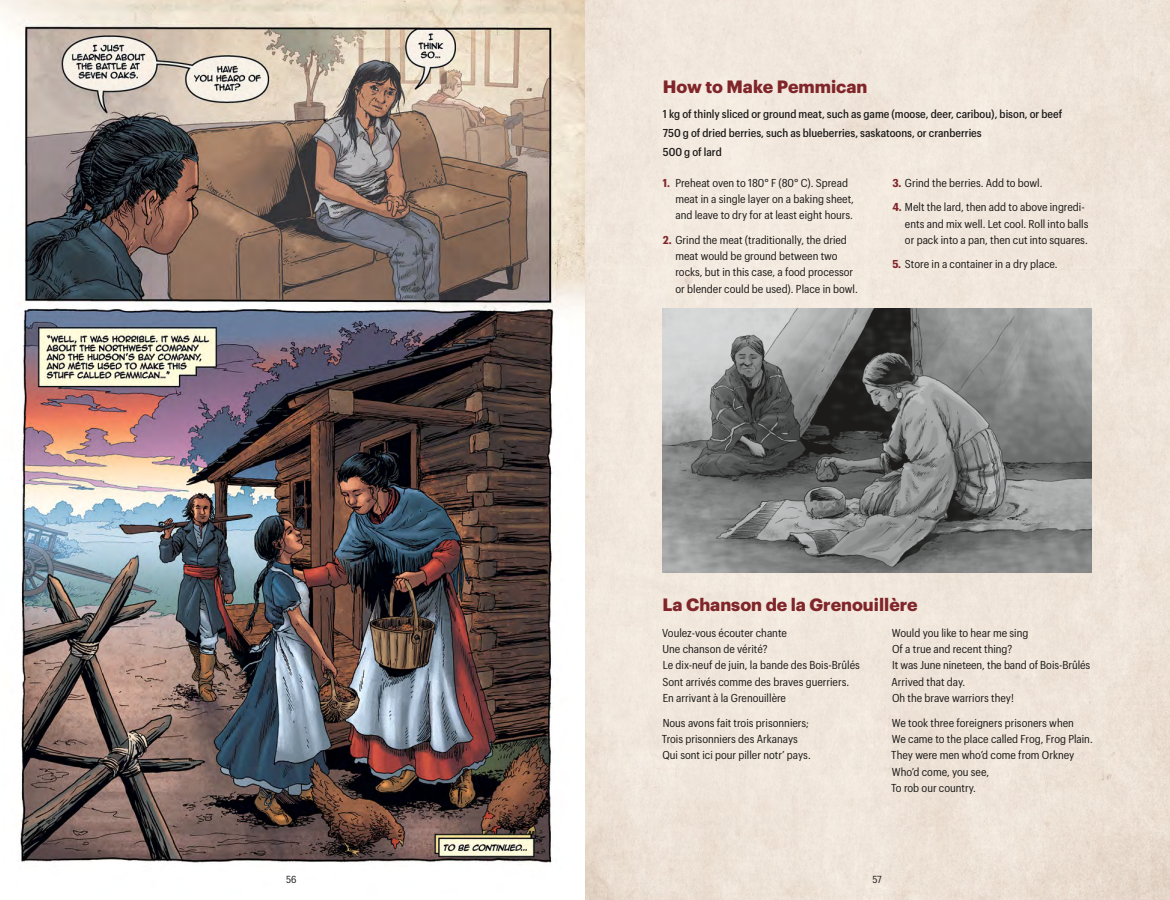
<style>
.page{position:relative;width:1170px;height:900px;background:#fff}
.page>*{position:absolute;margin:0;border:0;box-sizing:border-box;transform-origin:0 0}
.t1{font:700 17.5px "Graphik";color:#802529}
.t2{font:11.25px/16.2px "Graphik Compact";color:#1c1b1a}
.t3{font:500 11.25px "Graphik Compact";color:#1c1b1a}
.t4{font:10px "Graphik Compact";color:#1c1b1a}
.s1{font-weight:700;color:#802529}
</style>
<div class="page">
<img style="left:0;top:0;width:1170px;height:900px">
<img style="left:662px;top:309px;width:429px;height:263px">
<h1 class="t1" style="left:663px;top:73px;width:206px">How to Make Pemmican</h1>
<p class="t3" style="left:663px;top:106px;width:401px">1 kg of thinly sliced or ground meat, such as game (moose, deer, caribou), bison, or beef</p>
<p class="t3" style="left:663px;top:125px;width:320px">750 g of dried berries, such as blueberries, saskatoons, or cranberries</p>
<p class="t3" style="left:663px;top:143px;width:60px">500 g of lard</p>
<p class="t2" style="left:675px;top:174px;width:180px;text-indent:-12px"><span class="s1">1.</span> Preheat oven to 180° F (80° C). Spread meat in a single layer on a baking sheet, and leave to dry for at least eight hours.</p>
<p class="t2" style="left:675px;top:231px;width:184px;text-indent:-12px"><span class="s1">2.</span> Grind the meat (traditionally, the dried meat would be ground between two rocks, but in this case, a food processor or blender could be used). Place in bowl.</p>
<p class="t2" style="left:892px;top:174px;width:151px"><span class="s1">3.</span> Grind the berries. Add to bowl.</p>
<p class="t2" style="left:905px;top:198px;width:185px;text-indent:-12px"><span class="s1">4.</span> Melt the lard, then add to above ingredi&shy;ents and mix well. Let cool. Roll into balls or pack into a pan, then cut into squares.</p>
<p class="t2" style="left:892px;top:255px;width:167px"><span class="s1">5.</span> Store in a container in a dry place.</p>
<h1 class="t1" style="left:662px;top:591px;width:257px">La Chanson de la Grenouillère</h1>
<p class="t2" style="left:662px;top:624px;width:126px">Voulez-vous écouter chante</p>
<p class="t2" style="left:663px;top:640px;width:107px">Une chanson de vérité?</p>
<p class="t2" style="left:663px;top:656px;width:199px">Le dix-neuf de juin, la bande des Bois-Brûlés</p>
<p class="t2" style="left:662px;top:673px;width:188px">Sont arrivés comme des braves guerriers.</p>
<p class="t2" style="left:663px;top:689px;width:125px">En arrivant à la Grenouillère</p>
<p class="t2" style="left:663px;top:714px;width:148px">Nous avons fait trois prisonniers;</p>
<p class="t2" style="left:662px;top:730px;width:138px">Trois prisonniers des Arkanays</p>
<p class="t2" style="left:662px;top:746px;width:150px">Qui sont ici pour piller notr’ pays.</p>
<p class="t2" style="left:892px;top:624px;width:138px">Would you like to hear me sing</p>
<p class="t2" style="left:892px;top:640px;width:122px">Of a true and recent thing?</p>
<p class="t2" style="left:892px;top:656px;width:200px">It was June nineteen, the band of Bois-Brûlés</p>
<p class="t2" style="left:892px;top:673px;width:75px">Arrived that day.</p>
<p class="t2" style="left:892px;top:689px;width:123px">Oh the brave warriors they!</p>
<p class="t2" style="left:891px;top:714px;width:203px">We took three foreigners prisoners when<br>We came to the place called Frog, Frog Plain.<br>They were men who’d come from Orkney<br>Who’d come, you see,<br>To rob our country.</p>
<p class="t4" style="left:286px;top:872px;width:12px">56</p>
<p class="t4" style="left:873px;top:872px;width:11px">57</p>
</div>
